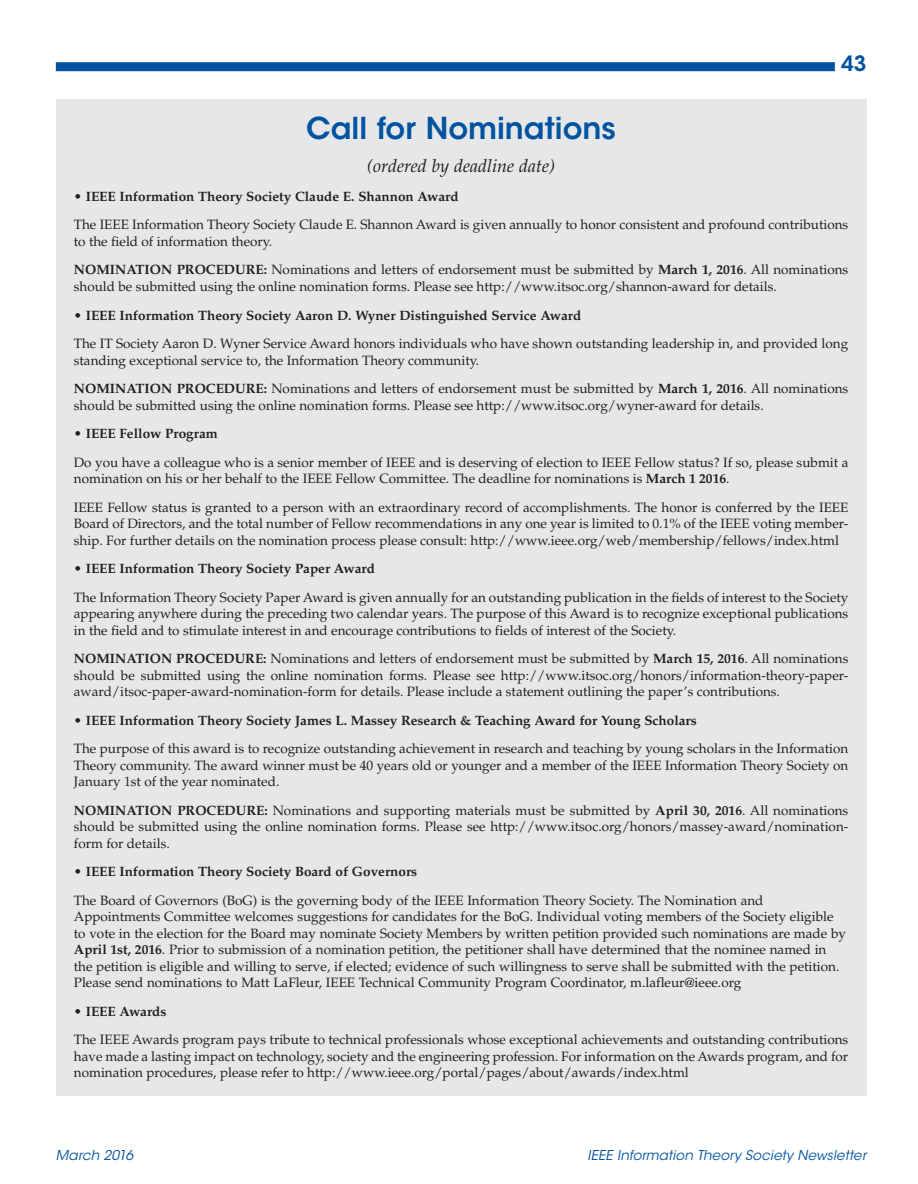
<style>
.page{position:relative;width:918px;height:1184px;background:#fff}
.page>*{position:absolute;margin:0;border:0;box-sizing:border-box;transform-origin:0 0}
.t1{font:600 30px "ITC Avant Garde Std";color:#0153a0}
.t2{font:600 21px "ITC Avant Garde Std";color:#0153a0}
.t3{font:italic 18px "Palatino LT Std";color:#231f20}
.t4{font:13.5px/16.5px "Palatino LT Std";color:#231f20}
.t5{font:700 13.5px "Palatino LT Std";color:#231f20}
.t6{font:italic 13.5px "ITC Avant Garde Std";letter-spacing:.01em;color:#0153a0}
.s1{font-weight:700}
</style>
<div class="page">
<div style="left:56px;top:62px;width:778px;height:9px;background:#0153a0"></div>
<div style="left:56px;top:99px;width:810px;height:996px;background:#e6e7e9"></div>
<h2 class="t2" style="left:841px;top:50px;width:27px">43</h2>
<h1 class="t1" style="left:306px;top:109px;width:311px">Call for Nominations</h1>
<h3 class="t3" style="left:367px;top:156px;width:189px">(ordered by deadline date)</h3>
<p class="t5" style="left:74px;top:188px;width:386px">• IEEE Information Theory Society Claude E. Shannon Award</p>
<p class="t4" style="left:74px;top:217px;width:775px">The IEEE Information Theory Society Claude E. Shannon Award is given annually to honor consistent and profound contributions to the field of information theory.</p>
<p class="t4" style="left:74px;top:262px;width:775px"><span class="s1">NOMINATION PROCEDURE:</span> Nominations and letters of endorsement must be submitted by <span class="s1">March 1, 2016</span>. All nominations should be submitted using the online nomination forms. Please see http://www.itsoc.org/shannon-award for details.</p>
<p class="t5" style="left:74px;top:307px;width:509px">• IEEE Information Theory Society Aaron D. Wyner Distinguished Service Award</p>
<p class="t4" style="left:74px;top:335px;width:775px">The IT Society Aaron D. Wyner Service Award honors individuals who have shown outstanding leadership in, and provided long standing exceptional service to, the Information Theory community.</p>
<p class="t4" style="left:74px;top:380px;width:775px"><span class="s1">NOMINATION PROCEDURE:</span> Nominations and letters of endorsement must be submitted by <span class="s1">March 1, 2016</span>. All nominations should be submitted using the online nomination forms. Please see http://www.itsoc.org/wyner-award for details.</p>
<p class="t5" style="left:74px;top:425px;width:145px">• IEEE Fellow Program</p>
<p class="t4" style="left:74px;top:454px;width:776px">Do you have a colleague who is a senior member of IEEE and is deserving of election to IEEE Fellow status? If so, please submit a nomination on his or her behalf to the IEEE Fellow Committee. The deadline for nominations is <span class="s1">March 1 2016</span>.</p>
<p class="t4" style="left:74px;top:499px;width:776px;text-align:justify">IEEE Fellow status is granted to a person with an extraordinary record of accomplishments. The honor is conferred by the IEEE Board of Directors, and the total number of Fellow recommendations in any one year is limited to 0.1% of the IEEE voting member&shy;ship. For further details on the nomination process please consult: http://www.ieee.org/web/membership/fellows/index.html</p>
<p class="t5" style="left:74px;top:560px;width:303px">• IEEE Information Theory Society Paper Award</p>
<p class="t4" style="left:74px;top:589px;width:776px;text-align:justify">The Information Theory Society Paper Award is given annually for an outstanding publication in the fields of interest to the Society appearing anywhere during the preceding two calendar years. The purpose of this Award is to recognize exceptional publications in the field and to stimulate interest in and encourage contributions to fields of interest of the Society.</p>
<p class="t4" style="left:74px;top:650px;width:776px;text-align:justify"><span class="s1">NOMINATION PROCEDURE:</span> Nominations and letters of endorsement must be submitted by <span class="s1">March 15, 2016</span>. All nominations should be submitted using the online nomination forms. Please see http://www.itsoc.org/honors/information-theory-paper&shy;award/itsoc-paper-award-nomination-form for details. Please include a statement outlining the paper’s contributions.</p>
<p class="t5" style="left:74px;top:712px;width:624px">• IEEE Information Theory Society James L. Massey Research &amp; Teaching Award for Young Scholars</p>
<p class="t4" style="left:74px;top:740px;width:776px;text-align:justify">The purpose of this award is to recognize outstanding achievement in research and teaching by young scholars in the Information Theory community. The award winner must be 40 years old or younger and a member of the IEEE Information Theory Society on January 1st of the year nominated.</p>
<p class="t4" style="left:74px;top:802px;width:775px;text-align:justify"><span class="s1">NOMINATION PROCEDURE:</span> Nominations and supporting materials must be submitted by <span class="s1">April 30, 2016</span>. All nominations should be submitted using the online nomination forms. Please see http://www.itsoc.org/honors/massey-award/nomination&shy;form for details.</p>
<p class="t5" style="left:74px;top:863px;width:345px">• IEEE Information Theory Society Board of Governors</p>
<p class="t4" style="left:74px;top:892px;width:773px">The Board of Governors (BoG) is the governing body of the IEEE Information Theory Society. The Nomination and Appointments Committee welcomes suggestions for candidates for the BoG. Individual voting members of the Society eligible to vote in the election for the Board may nominate Society Members by written petition provided such nominations are made by <span class="s1">April 1st, 2016</span>. Prior to submission of a nomination petition, the petitioner shall have determined that the nominee named in the petition is eligible and willing to serve, if elected; evidence of such willingness to serve shall be submitted with the petition.<br>Please send nominations to Matt LaFleur, IEEE Technical Community Program Coordinator, m.lafleur@ieee.org</p>
<p class="t5" style="left:74px;top:1003px;width:94px">• IEEE Awards</p>
<p class="t4" style="left:74px;top:1031px;width:775px;text-align:justify">The IEEE Awards program pays tribute to technical professionals whose exceptional achievements and outstanding contributions have made a lasting impact on technology, society and the engineering profession. For information on the Awards program, and for nomination procedures, please refer to http://www.ieee.org/portal/pages/about/awards/index.html</p>
<p class="t6" style="left:56px;top:1147px;width:79px">March 2016</p>
<p class="t6" style="left:587px;top:1147px;width:280px">IEEE Information Theory Society Newsletter</p>
</div>
